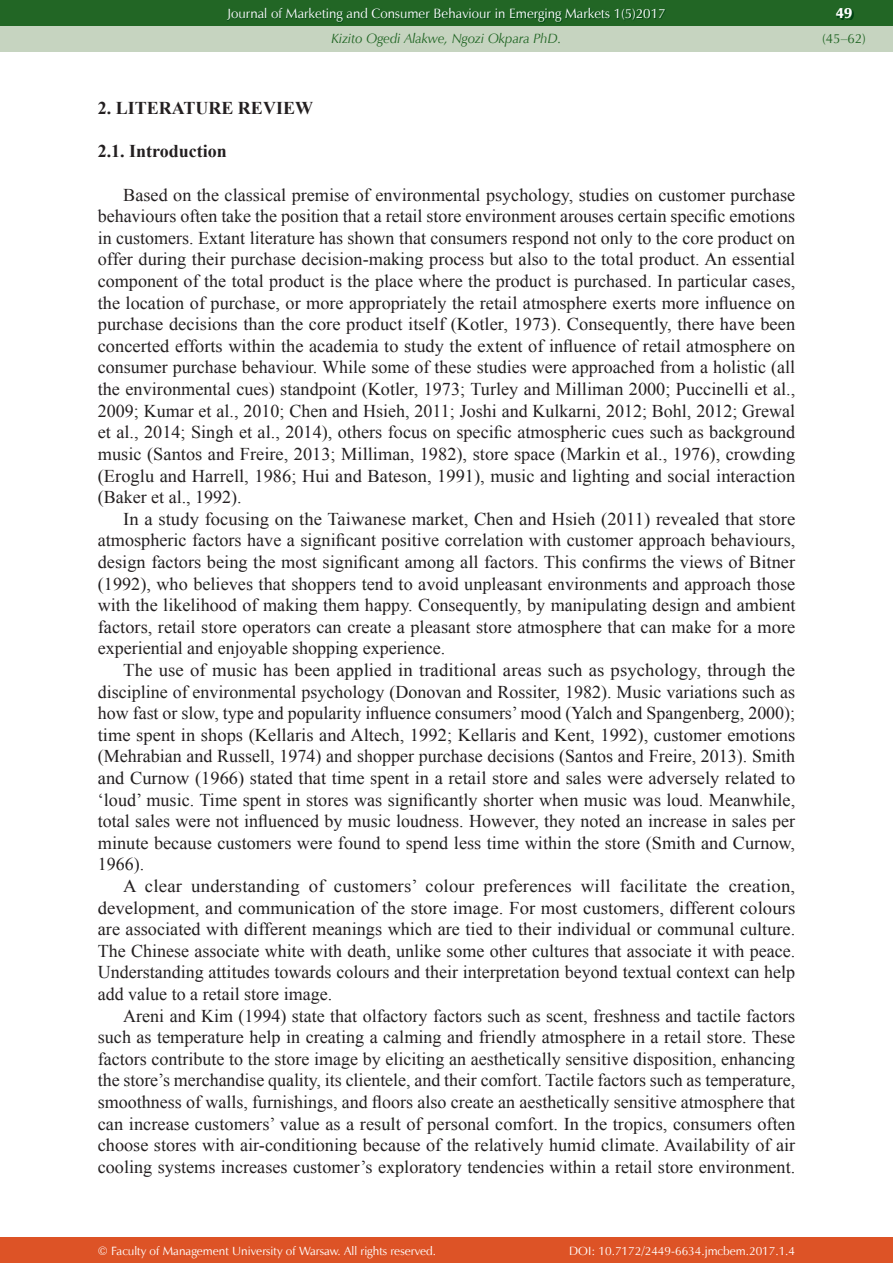
<style>
.page{position:relative;width:893px;height:1263px;background:#fff}
.page>*{position:absolute;margin:0;border:0;box-sizing:border-box;transform-origin:0 0}
.t1{font:18px/21.6px "Times New Roman";color:#231f20;text-align:justify}
.t2{font:18px/21.6px "Times New Roman";color:#231f20;text-align:justify;scale:1.04 1}
.t3{font:700 18px "Times New Roman";color:#231f20}
.t4{font:15px "Zapf Humnst Ult EU";color:#fff}
.t5{font:13.5px "Zapf Humnst EU";color:#fff}
.t6{font:italic 13.5px "Zapf Humnst EU";color:#226625}
.t7{font:13.5px "Zapf Humnst EU";color:#226625}
.t8{font:12px "Zapf Humnst EU";color:#fff}
</style>
<div class="page">
<div style="left:0;top:0;width:893px;height:51px;background:#c6d4c0"></div>
<div style="left:0;top:1237px;width:893px;height:26px;background:#dd5326"></div>
<div style="left:0;top:0;width:893px;height:26px;background:#226625"></div>
<img style="left:228px;top:9px;width:438px;height:14px">
<img style="left:837px;top:10px;width:16px;height:10px">
<p class="t5" style="left:227px;top:5px;width:440px">Journal of Marketing and Consumer Behaviour in Emerging Markets 1(5)2017</p>
<p class="t6" style="left:332px;top:30px;width:231px">Kizito Ogedi Alakwe, Ngozi Okpara PhD.</p>
<p class="t3" style="left:98px;top:98px;width:217px">2. LITERATURE REVIEW</p>
<p class="t3" style="left:98px;top:141px;width:131px">2.1. Introduction</p>
<p class="t1" style="left:98px;top:184px;width:699px;text-indent:26px">Based on the classical premise of environmental psychology, studies on customer purchase behaviours often take the position that a retail store environment arouses certain specific emotions in customers. Extant literature has shown that consumers respond not only to the core product on offer during their purchase decision-making process but also to the total product. An essential component of the total product is the place where the product is purchased. In particular cases, the location of purchase, or more appropriately the retail atmosphere exerts more influence on purchase decisions than the core product itself (Kotler, 1973). Consequently, there have been concerted efforts within the academia to study the extent of influence of retail atmosphere on consumer purchase behaviour. While some of these studies were approached from a holistic (all the environmental cues) standpoint (Kotler, 1973; Turley and Milliman 2000; Puccinelli et al., 2009; Kumar et al., 2010; Chen and Hsieh, 2011; Joshi and Kulkarni, 2012; Bohl, 2012; Grewal et al., 2014; Singh et al., 2014), others focus on specific atmospheric cues such as background music (Santos and Freire, 2013; Milliman, 1982), store space (Markin et al., 1976), crowding (Eroglu and Harrell, 1986; Hui and Bateson, 1991), music and lighting and social interaction (Baker et al., 1992).</p>
<p class="t2" style="left:98px;top:508px;width:672px;text-indent:26px">In a study focusing on the Taiwanese market, Chen and Hsieh (2011) revealed that store atmospheric factors have a significant positive correlation with customer approach behaviours, design factors being the most significant among all factors. This confirms the views of Bitner (1992), who believes that shoppers tend to avoid unpleasant environments and approach those with the likelihood of making them happy. Consequently, by manipulating design and ambient factors, retail store operators can create a pleasant store atmosphere that can make for a more experiential and enjoyable shopping experience.</p>
<p class="t2" style="left:98px;top:659px;width:672px;text-indent:26px">The use of music has been applied in traditional areas such as psychology, through the discipline of environmental psychology (Donovan and Rossiter, 1982). Music variations such as how fast or slow, type and popularity influence consumers’ mood (Yalch and Spangenberg, 2000); time spent in shops (Kellaris and Altech, 1992; Kellaris and Kent, 1992), customer emotions (Mehrabian and Russell, 1974) and shopper purchase decisions (Santos and Freire, 2013). Smith and Curnow (1966) stated that time spent in a retail store and sales were adversely related to ‘loud’ music. Time spent in stores was significantly shorter when music was loud. Meanwhile, total sales were not influenced by music loudness. However, they noted an increase in sales per minute because customers were found to spend less time within the store (Smith and Curnow, 1966).</p>
<p class="t2" style="left:98px;top:875px;width:672px;text-indent:26px">A clear understanding of customers’ colour preferences will facilitate the creation, development, and communication of the store image. For most customers, different colours are associated with different meanings which are tied to their individual or communal culture.<br>The Chinese associate white with death, unlike some other cultures that associate it with peace.<br>Understanding attitudes towards colours and their interpretation beyond textual context can help add value to a retail store image.</p>
<p class="t1" style="left:98px;top:1005px;width:699px;text-indent:26px">Areni and Kim (1994) state that olfactory factors such as scent, freshness and tactile factors such as temperature help in creating a calming and friendly atmosphere in a retail store. These factors contribute to the store image by eliciting an aesthetically sensitive disposition, enhancing the store’s merchandise quality, its clientele, and their comfort. Tactile factors such as temperature, smoothness of walls, furnishings, and floors also create an aesthetically sensitive atmosphere that can increase customers’ value as a result of personal comfort. In the tropics, consumers often choose stores with air-conditioning because of the relatively humid climate. Availability of air cooling systems increases customer’s exploratory tendencies within a retail store environment.</p>
<p class="t4" style="left:836px;top:4px;width:18px">49</p>
<p class="t7" style="left:822px;top:30px;width:45px">(45–62)</p>
<p class="t8" style="left:98px;top:1243px;width:340px">© Faculty of Management University of Warsaw. All rights reserved.</p>
<p class="t8" style="left:569px;top:1243px;width:227px">DOI: 10.7172/2449-6634.jmcbem.2017.1.4</p>
</div>
